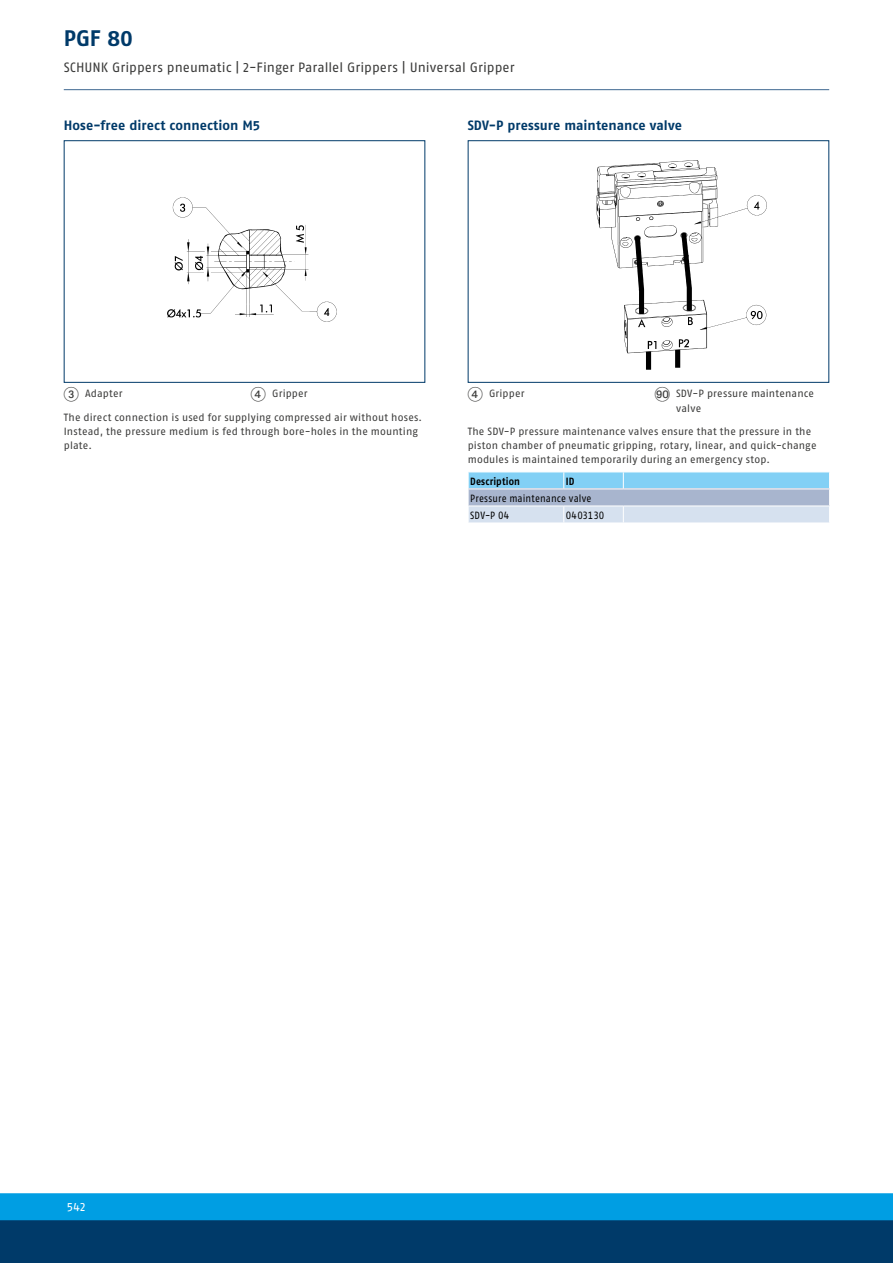
<style>
.page{position:relative;width:893px;height:1263px;background:#fff}
.page>*{position:absolute;margin:0;border:0;box-sizing:border-box;transform-origin:0 0}
.t1{font:700 22.5px "SCHUNK Fago Pro";color:#003a69}
.t2{font:13.5px "SCHUNK Fago Pro";color:#3b3b3a}
.t3{font:700 13.5px "SCHUNK Fago Pro";letter-spacing:.005em;color:#003a69}
.t4{font:12px "SCHUNK Fago Pro";color:#fff}
.t5{font:10.5px/14.2px "SCHUNK Fago Pro";letter-spacing:.015em;color:#3b3b3a}
.t6{font:10.5px/17px "SCHUNK Fago Pro";letter-spacing:.015em;color:#000;scale:.9 1}
.t7{font:700 10.5px "SCHUNK Fago Pro";letter-spacing:.015em;color:#000;scale:.9 1}
.t8{font:10.5px "SCHUNK Fago Pro";letter-spacing:-.005em;color:#000;scale:.9 1}
.s1{font-family:"Deco Numbers LH Circle";font-size:15px}
</style>
<div class="page">
<div style="left:0;top:1202px;width:893px;height:61px;background:#003a69"></div>
<div style="left:0;top:1193px;width:893px;height:27px;background:#009ee3"></div>
<hr style="left:64px;top:89px;width:765px;height:1px;background:#3e6791">
<div style="left:64px;top:140px;width:361px;height:243px;border:1px solid #003a69"></div>
<img style="left:167px;top:197px;width:170px;height:125px">
<div style="left:468px;top:140px;width:361px;height:243px;border:1px solid #003a69"></div>
<img style="left:596px;top:160px;width:171px;height:210px">
<svg style="left:468px;top:472px;width:362px;height:51px;background:#afcee6"></svg>
<hr style="left:468px;top:506px;width:96px;height:1px;background:#fff">
<hr style="left:564px;top:506px;width:59px;height:1px;background:#fff">
<hr style="left:623px;top:506px;width:207px;height:1px;background:#fff">
<h1 class="t1" style="left:64px;top:24px;width:71px">PGF 80</h1>
<p class="t2" style="left:64px;top:60px;width:452px">SCHUNK Grippers pneumatic | 2-Finger Parallel Grippers | Universal Gripper</p>
<p class="t3" style="left:64px;top:117px;width:198px">Hose-free direct connection M5</p>
<p class="t3" style="left:468px;top:117px;width:216px">SDV-P pressure maintenance valve</p>
<p class="t5" style="left:64px;top:387px;width:60px"><span class="s1">3</span> Adapter</p>
<p class="t5" style="left:251px;top:387px;width:58px"><span class="s1">4</span> Gripper</p>
<p class="t5" style="left:64px;top:410px;width:360px">The direct connection is used for supplying compressed air without hoses.<br>Instead, the pressure medium is fed through bore-holes in the mounting plate.</p>
<p class="t5" style="left:468px;top:387px;width:58px"><span class="s1">4</span> Gripper</p>
<p class="t5" style="left:676px;top:387px;width:139px;text-indent:-21px"><span class="s1">IT</span> SDV-P pressure maintenance valve</p>
<p class="t5" style="left:468px;top:424px;width:350px">The SDV-P pressure maintenance valves ensure that the pressure in the piston chamber of pneumatic gripping, rotary, linear, and quick-change modules is maintained temporarily during an emergency stop.</p>
<p class="t7" style="left:470px;top:475px;width:57px">Description</p>
<p class="t7" style="left:566px;top:475px;width:11px">ID</p>
<p class="t6" style="left:470px;top:489px;width:136px">Pressure maintenance valve<br>SDV-P 04</p>
<p class="t8" style="left:566px;top:509px;width:44px">0403130</p>
<p class="t4" style="left:67px;top:1199px;width:20px">542</p>
</div>
